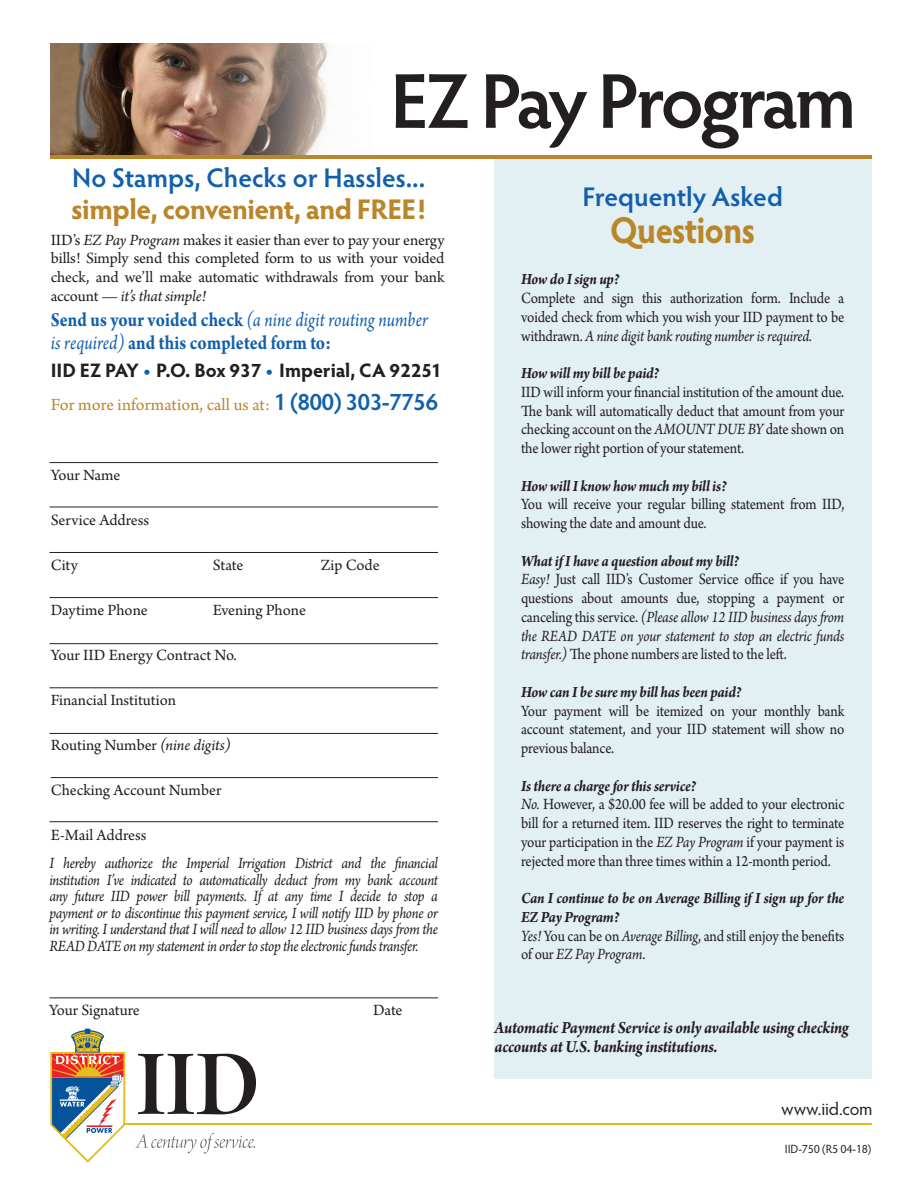
<style>
.page{position:relative;width:918px;height:1188px;background:#fff}
.page>*{position:absolute;margin:0;border:0;box-sizing:border-box;transform-origin:0 0}
.t1{font:600 78px "Hypatia Sans Pro";letter-spacing:-.045em;color:#231f20}
.t2{font:700 37.5px "Hypatia Sans Pro";letter-spacing:-.02em;color:#ba8629;scale:.9 1}
.t3{font:700 28.5px "Hypatia Sans Pro";letter-spacing:-.02em;color:#ba8629}
.t4{font:600 27px "Hypatia Sans Pro";letter-spacing:-.005em;color:#115fad}
.t5{font:700 21px/22.5px "Arno Pro";letter-spacing:.005em;color:#115fad;scale:.85 1}
.t6{font:700 19.5px "Hypatia Sans Pro";letter-spacing:-.005em;color:#231f20}
.t7{font:italic 700 18px/18.8px "Arno Pro";letter-spacing:-.015em;color:#231f20;scale:.9 1}
.t8{font:18px "Arno Pro";letter-spacing:.005em;color:#ba8629}
.t9{font:18px "Hypatia Sans Pro";letter-spacing:-.005em;color:#231f20}
.t10{font:16.5px/18.8px "Arno Pro";letter-spacing:-.01em;color:#231f20;text-align:justify;scale:.9 1}
.t11{font:italic 16.5px/16.5px "Arno Pro";letter-spacing:-.025em;color:#231f20;text-align:justify;scale:.9 1}
.t12{font:16.5px/18.8px "Arno Pro";letter-spacing:-.01em;color:#231f20;text-align:justify}
.t13{font:italic 700 16.5px/18.8px "Arno Pro";letter-spacing:-.015em;color:#231f20;scale:.9 1}
.t14{font:12px "Hypatia Sans Pro";letter-spacing:-.02em;color:#231f20}
.s1{font-style:italic}
.s2{font-weight:400;font-style:italic}
.s3{color:#115fad}
.s4{font-family:"Hypatia Sans Pro";font-weight:600;font-size:24px;color:#115fad}
</style>
<div class="page">
<div style="left:494px;top:159px;width:377px;height:920px;background:#e2eff3"></div>
<hr style="left:50px;top:507px;width:388px;height:1px;background:#231f20">
<hr style="left:50px;top:552px;width:388px;height:1px;background:#231f20">
<hr style="left:50px;top:597px;width:388px;height:1px;background:#231f20">
<hr style="left:50px;top:643px;width:388px;height:1px;background:#231f20">
<hr style="left:50px;top:687px;width:388px;height:1px;background:#231f20">
<hr style="left:50px;top:733px;width:388px;height:1px;background:#231f20">
<hr style="left:51px;top:777px;width:387px;height:1px;background:#231f20">
<hr style="left:50px;top:821px;width:388px;height:1px;background:#231f20">
<hr style="left:50px;top:998px;width:388px;height:1px;background:#231f20">
<svg style="left:138px;top:1054px;width:118px;height:60px"></svg>
<svg style="left:135px;top:1133px;width:120px;height:21px"></svg>
<svg style="left:50px;top:1029px;width:75px;height:134px"></svg>
<hr style="left:123px;top:1123px;width:748px;height:2px;background:#e8bb1f">
<img style="left:50px;top:43px;width:278px;height:112px">
<hr style="left:50px;top:155px;width:821px;height:4px;background:#ba8629">
<hr style="left:50px;top:462px;width:388px;height:1px;background:#231f20">
<p class="t1" style="left:390px;top:47px;width:468px">EZ Pay Program</p>
<p class="t4" style="left:72px;top:159px;width:355px">No Stamps, Checks or Hassles...</p>
<p class="t3" style="left:71px;top:189px;width:356px">simple, convenient, and FREE!</p>
<p class="t12" style="left:51px;top:231px;width:395px">IID’s <span class="s1">EZ Pay Program</span> makes it easier than ever to pay your energy bills! Simply send this completed form to us with your voided check, and we’ll make automatic withdrawals from your bank account — <span class="s1">it’s that simple!</span></p>
<p class="t5" style="left:51px;top:310px;width:445px">Send us your voided check <span class="s2">(a nine digit routing number is required)</span> and this completed form to:</p>
<p class="t6" style="left:51px;top:357px;width:392px">IID EZ PAY <span class="s3">•</span> P.O. Box 937 <span class="s3">•</span> Imperial, CA 92251</p>
<p class="t8" style="left:51px;top:395px;width:389px">For more information, call us at: <span class="s4">1 (800) 303-7756</span></p>
<p class="t12" style="left:51px;top:466px;width:71px">Your Name</p>
<p class="t12" style="left:51px;top:511px;width:100px">Service Address</p>
<p class="t12" style="left:51px;top:556px;width:29px">City</p>
<p class="t12" style="left:213px;top:556px;width:32px">State</p>
<p class="t12" style="left:321px;top:556px;width:61px">Zip Code</p>
<p class="t12" style="left:51px;top:601px;width:99px">Daytime Phone</p>
<p class="t12" style="left:213px;top:601px;width:95px">Evening Phone</p>
<p class="t12" style="left:51px;top:646px;width:188px">Your IID Energy Contract No.</p>
<p class="t12" style="left:51px;top:691px;width:127px">Financial Institution</p>
<p class="t12" style="left:51px;top:736px;width:182px">Routing Number <span class="s1">(nine digits)</span></p>
<p class="t12" style="left:51px;top:781px;width:172px">Checking Account Number</p>
<p class="t12" style="left:51px;top:826px;width:97px">E-Mail Address</p>
<p class="t11" style="left:50px;top:856px;width:433px">I hereby authorize the Imperial Irrigation District and the financial institution I’ve indicated to automatically deduct from my bank account any future IID power bill payments. If at any time I decide to stop a payment or to discontinue this payment service, I will notify IID by phone or in writing. I understand that I will need to allow 12 IID business days from the READ DATE on my statement in order to stop the electronic funds transfer.</p>
<p class="t12" style="left:49px;top:1001px;width:92px">Your Signature</p>
<p class="t12" style="left:373px;top:1001px;width:31px">Date</p>
<p class="t4" style="left:583px;top:178px;width:202px">Frequently Asked</p>
<p class="t2" style="left:610px;top:204px;width:162px">Questions</p>
<p class="t13" style="left:521px;top:271px;width:111px">How do I sign up?</p>
<p class="t10" style="left:521px;top:290px;width:361px">Complete and sign this authorization form. Include a voided check from which you wish your IID payment to be withdrawn. <span class="s1">A nine digit bank routing number is required.</span></p>
<p class="t13" style="left:521px;top:364px;width:155px">How will my bill be paid?</p>
<p class="t10" style="left:521px;top:383px;width:361px">IID will inform your financial institution of the amount due.<br>The bank will automatically deduct that amount from your checking account on the <span class="s1">AMOUNT DUE BY</span> date shown on the lower right portion of your statement.</p>
<p class="t13" style="left:521px;top:477px;width:230px">How will I know how much my bill is?</p>
<p class="t10" style="left:521px;top:496px;width:361px">You will receive your regular billing statement from IID, showing the date and amount due.</p>
<p class="t13" style="left:521px;top:552px;width:244px">What if I have a question about my bill?</p>
<p class="t10" style="left:521px;top:571px;width:361px"><span class="s1">Easy!</span> Just call IID’s Customer Service office if you have questions about amounts due, stopping a payment or canceling this service. <span class="s1">(Please allow 12 IID business days from the READ DATE on your statement to stop an electric funds transfer.)</span> The phone numbers are listed to the left.</p>
<p class="t13" style="left:521px;top:683px;width:246px">How can I be sure my bill has been paid?</p>
<p class="t10" style="left:521px;top:702px;width:361px">Your payment will be itemized on your monthly bank account statement, and your IID statement will show no previous balance.</p>
<p class="t13" style="left:521px;top:777px;width:196px">Is there a charge for this service?</p>
<p class="t10" style="left:521px;top:796px;width:361px"><span class="s1">No.</span> However, a $20.00 fee will be added to your electronic bill for a returned item. IID reserves the right to terminate your participation in the <span class="s1">EZ Pay Program</span> if your payment is rejected more than three times within a 12-month period.</p>
<p class="t13" style="left:521px;top:889px;width:361px">Can I continue to be on Average Billing if I sign up for the<br>EZ Pay Program?</p>
<p class="t10" style="left:521px;top:927px;width:361px"><span class="s1">Yes!</span> You can be on <span class="s1">Average Billing</span>, and still enjoy the benefits of our <span class="s1">EZ Pay Program</span>.</p>
<p class="t7" style="left:495px;top:1019px;width:395px">Automatic Payment Service is only available using checking accounts at U.S. banking institutions.</p>
<p class="t9" style="left:782px;top:1097px;width:92px">www.iid.com</p>
<p class="t14" style="left:785px;top:1140px;width:88px">IID-750 (R5 04-18)</p>
</div>
